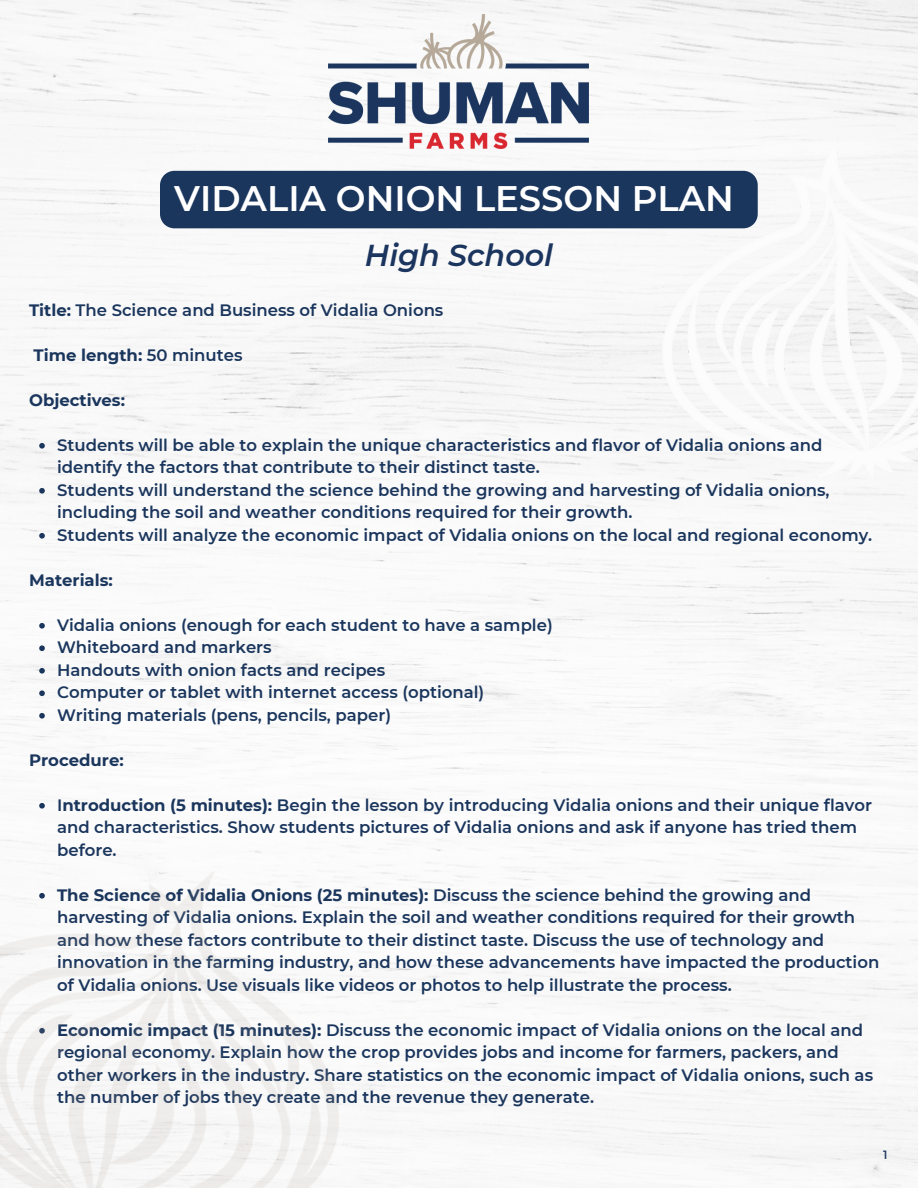
<style>
.page{position:relative;width:918px;height:1188px;background:#fff}
.page>*{position:absolute;margin:0;border:0;box-sizing:border-box;transform-origin:0 0}
.t1{font:600 35.4px "Montserrat";color:#fff}
.t2{font:italic 600 30.15px "Montserrat";color:#1b355e}
.t3{font:600 16.5px/22.5px "Montserrat";color:#1b365d}
.t4{font:700 16.5px "Montserrat";color:#1b365d}
.t5{font:12px "Montserrat";color:#1b365d}
.s1{font-weight:700}
.s2{font-weight:600}
</style>
<div class="page">
<img style="left:0;top:0;width:918px;height:1188px">
<img style="left:636px;top:113px;width:282px;height:392px">
<svg style="left:39px;top:443px;width:6px;height:6px"></svg>
<svg style="left:39px;top:488px;width:6px;height:6px"></svg>
<svg style="left:39px;top:533px;width:6px;height:6px"></svg>
<svg style="left:39px;top:623px;width:6px;height:6px"></svg>
<svg style="left:39px;top:645px;width:6px;height:6px"></svg>
<svg style="left:39px;top:668px;width:6px;height:6px"></svg>
<svg style="left:39px;top:690px;width:6px;height:6px"></svg>
<svg style="left:39px;top:713px;width:6px;height:6px"></svg>
<div style="left:160px;top:171px;width:598px;height:57px;background:#1b365d"></div>
<img style="left:329px;top:14px;width:260px;height:134px">
<img style="left:0;top:799px;width:406px;height:389px">
<h1 class="t1" style="left:174px;top:177px;width:561px">VIDALIA ONION LESSON PLAN</h1>
<h2 class="t2" style="left:365px;top:237px;width:190px">High School</h2>
<p class="t3" style="left:29px;top:299px;width:416px"><span class="s1">Title:</span> The Science and Business of Vidalia Onions</p>
<p class="t4" style="left:34px;top:345px;width:210px">Time length: <span class="s2">50 minutes</span></p>
<p class="t4" style="left:29px;top:390px;width:97px">Objectives:</p>
<p class="t3" style="left:57px;top:434px;width:817px">Students will be able to explain the unique characteristics and flavor of Vidalia onions and identify the factors that contribute to their distinct taste.<br>Students will understand the science behind the growing and harvesting of Vidalia onions, including the soil and weather conditions required for their growth.<br>Students will analyze the economic impact of Vidalia onions on the local and regional economy.</p>
<p class="t4" style="left:29px;top:570px;width:85px">Materials:</p>
<p class="t3" style="left:57px;top:614px;width:497px">Vidalia onions (enough for each student to have a sample)<br>Whiteboard and markers<br>Handouts with onion facts and recipes<br>Computer or tablet with internet access (optional)<br>Writing materials (pens, pencils, paper)</p>
<p class="t4" style="left:29px;top:750px;width:96px">Procedure:</p>
<p class="t3" style="left:57px;top:794px;width:816px">I<span class="s1">ntroduction (5 minutes):</span> Begin the lesson by introducing Vidalia onions and their unique flavor and characteristics. Show students pictures of Vidalia onions and ask if anyone has tried them before.</p>
<p class="t3" style="left:57px;top:884px;width:824px"><span class="s1">The Science of Vidalia Onions (25 minutes):</span> Discuss the science behind the growing and harvesting of Vidalia onions. Explain the soil and weather conditions required for their growth and how these factors contribute to their distinct taste. Discuss the use of technology and innovation in the farming industry, and how these advancements have impacted the production of Vidalia onions. Use visuals like videos or photos to help illustrate the process.</p>
<p class="t3" style="left:57px;top:1019px;width:818px"><span class="s1">Economic impact (15 minutes):</span> Discuss the economic impact of Vidalia onions on the local and regional economy. Explain how the crop provides jobs and income for farmers, packers, and other workers in the industry. Share statistics on the economic impact of Vidalia onions, such as the number of jobs they create and the revenue they generate.</p>
<p class="t5" style="left:883px;top:1147px;width:6px">1</p>
</div>
